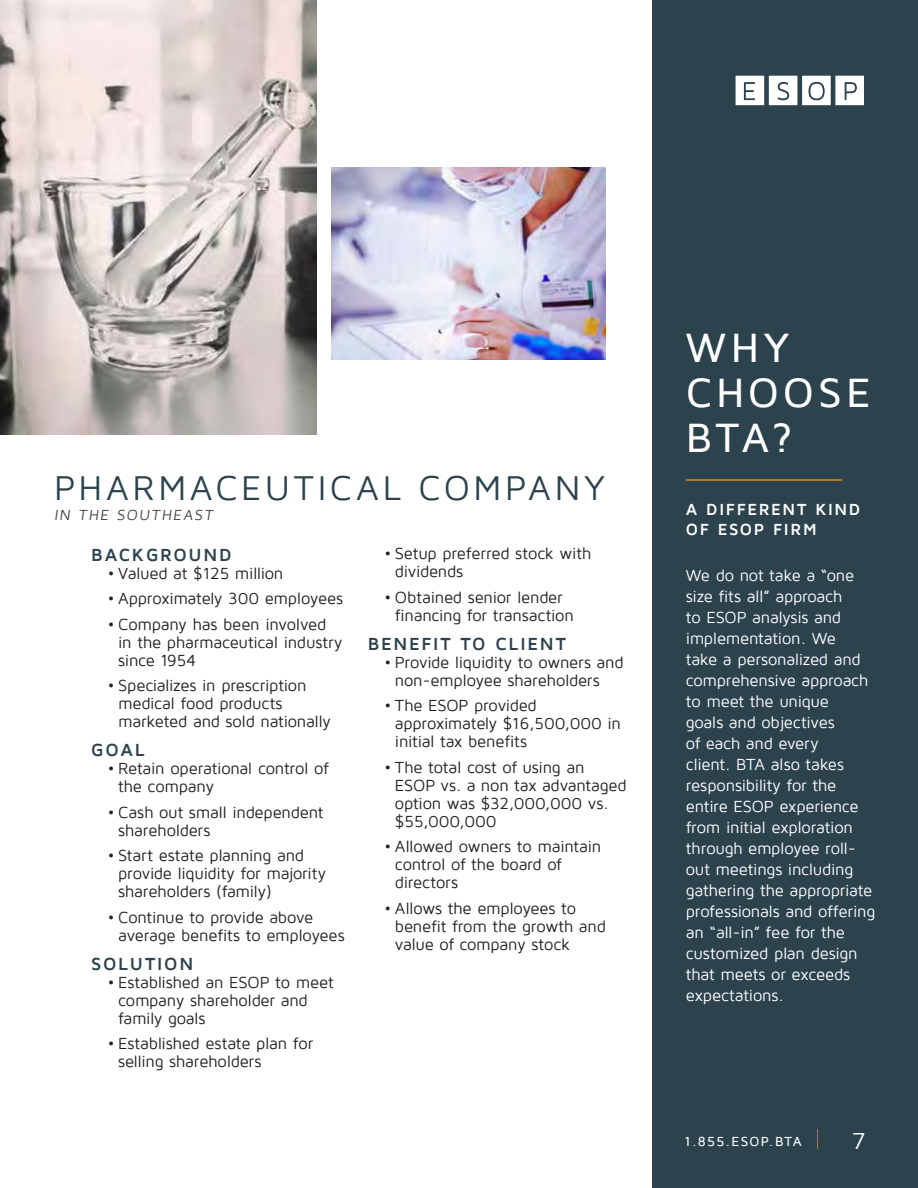
<style>
.page{position:relative;width:918px;height:1188px;background:#fff}
.page>*{position:absolute;margin:0;border:0;box-sizing:border-box;transform-origin:0 0}
.t1{font:500 42.15px/45.2px "Maven Pro";letter-spacing:.09em;color:#fff}
.t2{font:35.4px "Maven Pro";letter-spacing:.1em;color:#2c434e}
.t3{font:23.85px "Maven Pro";color:#fff}
.t4{font:700 18px "Maven Pro";letter-spacing:.095em;color:#2c434e}
.t5{font:16.5px/18px "Maven Pro";letter-spacing:-.015em;color:#231f20}
.t6{font:16.5px/21px "Maven Pro";letter-spacing:-.015em;color:#fff}
.t7{font:700 16.5px/19.8px "Maven Pro";letter-spacing:.095em;color:#fff}
.t8{font:15px "Maven Pro";color:#454141}
.t9{font:500 13.5px "Maven Pro";letter-spacing:.095em;color:#fff}
</style>
<div class="page">
<div style="left:652px;top:0;width:266px;height:1188px;background:#2c434e"></div>
<svg style="left:686px;top:479px;width:156px;height:2px"></svg>
<svg style="left:736px;top:76px;width:128px;height:29px"></svg>
<img style="left:0;top:0;width:317px;height:434px">
<img style="left:331px;top:168px;width:274px;height:191px">
<svg style="left:817px;top:1129px;width:1px;height:20px"></svg>
<h2 class="t2" style="left:54px;top:470px;width:553px">PHARMACEUTICAL COMPANY</h2>
<p class="t8" style="left:54px;top:507px;width:162px">IN THE SOUTHEAST</p>
<p class="t4" style="left:91px;top:545px;width:142px">BACKGROUND</p>
<p class="t5" style="left:108px;top:564px;width:177px">• Valued at $125 million</p>
<p class="t5" style="left:108px;top:590px;width:237px">• Approximately 300 employees</p>
<p class="t5" style="left:118px;top:615px;width:226px;text-indent:-10px">• Company has been involved in the pharmaceutical industry since 1954</p>
<p class="t5" style="left:118px;top:677px;width:214px;text-indent:-11px">• Specializes in prescription medical food products marketed and sold nationally</p>
<p class="t4" style="left:91px;top:741px;width:55px">GOAL</p>
<p class="t5" style="left:118px;top:760px;width:212px;text-indent:-10px">• Retain operational control of the company</p>
<p class="t5" style="left:118px;top:803px;width:207px;text-indent:-10px">• Cash out small independent shareholders</p>
<p class="t5" style="left:118px;top:847px;width:209px;text-indent:-10px">• Start estate planning and provide liquidity for majority shareholders (family)</p>
<p class="t5" style="left:118px;top:908px;width:228px;text-indent:-10px">• Continue to provide above average benefits to employees</p>
<p class="t4" style="left:91px;top:954px;width:104px">SOLUTION</p>
<p class="t5" style="left:118px;top:974px;width:217px;text-indent:-10px">• Established an ESOP to meet company shareholder and family goals</p>
<p class="t5" style="left:118px;top:1035px;width:197px;text-indent:-10px">• Established estate plan for selling shareholders</p>
<p class="t5" style="left:395px;top:545px;width:198px;text-indent:-10px">• Setup preferred stock with dividends</p>
<p class="t5" style="left:395px;top:588px;width:181px;text-indent:-10px">• Obtained senior lender financing for transaction</p>
<p class="t4" style="left:368px;top:634px;width:200px">BENEFIT TO CLIENT</p>
<p class="t5" style="left:395px;top:653px;width:230px;text-indent:-10px">• Provide liquidity to owners and non-employee shareholders</p>
<p class="t5" style="left:395px;top:697px;width:228px;text-indent:-10px">• The ESOP provided approximately $16,500,000 in initial tax benefits</p>
<p class="t5" style="left:395px;top:758px;width:233px;text-indent:-10px">• The total cost of using an<br>ESOP vs. a non tax advantaged option was $32,000,000 vs. $55,000,000</p>
<p class="t5" style="left:395px;top:838px;width:208px;text-indent:-10px">• Allowed owners to maintain control of the board of directors</p>
<p class="t5" style="left:395px;top:899px;width:213px;text-indent:-10px">• Allows the employees to benefit from the growth and value of company stock</p>
<h1 class="t1" style="left:686px;top:325px;width:186px">WHY<br>CHOOSE<br>BTA?</h1>
<p class="t7" style="left:686px;top:499px;width:176px">A DIFFERENT KIND<br>OF ESOP FIRM</p>
<p class="t6" style="left:686px;top:565px;width:191px">We do not take a “one size fits all” approach<br>to ESOP analysis and implementation. We<br>take a personalized and comprehensive approach to meet the unique<br>goals and objectives<br>of each and every<br>client. BTA also takes responsibility for the entire ESOP experience from initial exploration through employee roll&shy;out meetings including gathering the appropriate professionals and offering an “all-in” fee for the customized plan design that meets or exceeds expectations.</p>
<p class="t9" style="left:685px;top:1134px;width:119px">1.855.ESOP.BTA</p>
<h3 class="t3" style="left:852px;top:1128px;width:15px">7</h3>
</div>
